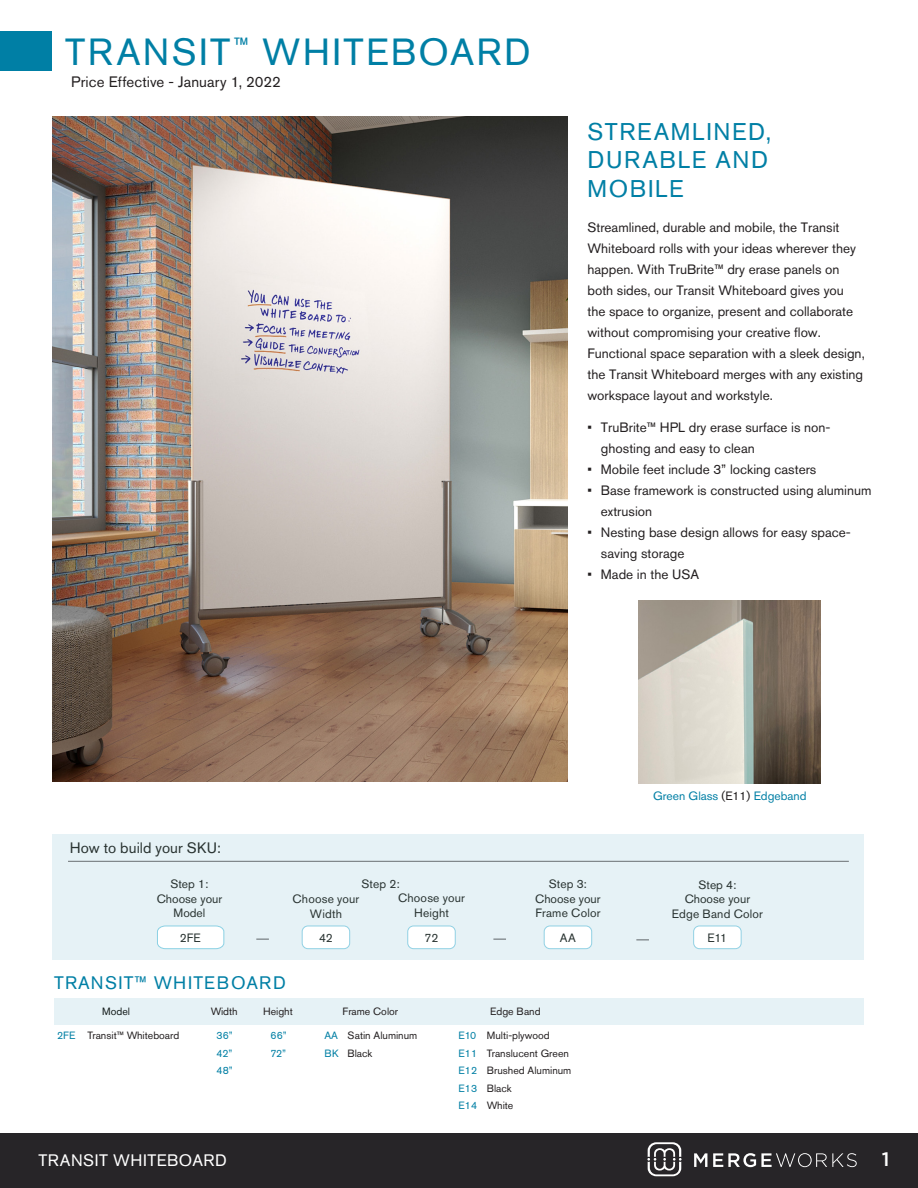
<style>
.page{position:relative;width:918px;height:1188px;background:#fff}
.page>*{position:absolute;margin:0;border:0;box-sizing:border-box;transform-origin:0 0}
.Headline{font:37.5px "Akzidenz Grotesk Pro";letter-spacing:.06em;color:#007fa5}
.Headline-2{font:24px/28.8px "Akzidenz Grotesk Pro";letter-spacing:.065em;color:#007fa5}
.t1{font:500 19.5px "Gotham";color:#fff}
.t2{font:18px "Akzidenz Grotesk Pro";letter-spacing:.06em;color:#007fa5}
.t3{font:16.5px "Akzidenz Grotesk Pro";letter-spacing:.03em;color:#fff}
.Gerenic_Body_Copy{font:15px "Akzidenz Grotesk Pro";letter-spacing:.01em;color:#231f20}
.Headline-3{font:15px "Akzidenz Grotesk Pro";letter-spacing:.005em;color:#293331}
.t4{font:13.5px/21px "Akzidenz Grotesk Pro";color:#231f20}
.Headline-4{font:12px/14.4px "Akzidenz Grotesk Pro";letter-spacing:.01em;color:#293331;text-align:center}
.t5{font:12px "Akzidenz Grotesk Pro";color:#007fa5}
.Gerenic_Body_Copy-2{font:12px "Akzidenz Grotesk Pro";letter-spacing:-.01em;color:#293331}
.t6{font:10.5px "Akzidenz Grotesk Pro";color:#231f20}
.t7{font:10.5px "Akzidenz Grotesk Pro";color:#007fa4}
.t8{font:10.5px "Akzidenz Grotesk Pro";color:#141c1b}
.s1{color:#231f20}
</style>
<div class="page">
<div style="left:0;top:1134px;width:918px;height:54px;background:#272528"></div>
<svg style="left:694px;top:1153px;width:13px;height:14px"></svg>
<svg style="left:713px;top:1153px;width:144px;height:14px"></svg>
<svg style="left:647px;top:1142px;width:35px;height:34px"></svg>
<div style="left:54px;top:998px;width:810px;height:27px;background:#e6f2f6"></div>
<div style="left:53px;top:834px;width:811px;height:126px;background:#e6f2f6"></div>
<hr style="left:68px;top:861px;width:781px;height:1px;background:#696f72">
<div style="left:0;top:31px;width:52px;height:40px;background:#007fa5"></div>
<img style="left:53px;top:117px;width:515px;height:664px">
<img style="left:639px;top:601px;width:182px;height:182px">
<svg style="left:157px;top:925px;width:68px;height:24px;background:#f2f9fb"></svg>
<svg style="left:636px;top:940px;width:13px;height:1px"></svg>
<div style="left:302px;top:926px;width:48px;height:23px;background:#fff;border-radius:6px"></div>
<div style="left:302px;top:926px;width:48px;height:23px;border:1px solid #91d1e4;border-radius:6px"></div>
<div style="left:408px;top:926px;width:47px;height:23px;background:#fff;border-radius:6px"></div>
<div style="left:407px;top:926px;width:49px;height:23px;border:1px solid #91d1e4;border-radius:6px"></div>
<svg style="left:256px;top:939px;width:13px;height:1px"></svg>
<div style="left:544px;top:926px;width:48px;height:23px;background:#fff;border-radius:6px"></div>
<div style="left:544px;top:926px;width:48px;height:23px;border:1px solid #91d1e4;border-radius:6px"></div>
<div style="left:694px;top:926px;width:47px;height:23px;background:#fff;border-radius:6px"></div>
<div style="left:693px;top:926px;width:49px;height:23px;border:1px solid #91d1e4;border-radius:6px"></div>
<svg style="left:493px;top:939px;width:13px;height:1px"></svg>
<p class="Headline" style="left:65px;top:28px;width:467px">TRANSIT<sup>™</sup> WHITEBOARD</p>
<p class="Gerenic_Body_Copy" style="left:71px;top:72px;width:211px">Price Effective - January 1, 2022</p>
<p class="Headline-3" style="left:70px;top:838px;width:153px">How to build your SKU:</p>
<p class="Headline-2" style="left:588px;top:117px;width:185px">STREAMLINED,<br>DURABLE AND<br>MOBILE</p>
<p class="t4" style="left:587px;top:216px;width:279px">Streamlined, durable and mobile, the Transit Whiteboard rolls with your ideas wherever they happen. With TruBrite™ dry erase panels on both sides, our Transit Whiteboard gives you the space to organize, present and collaborate without compromising your creative flow.<br>Functional space separation with a sleek design, the Transit Whiteboard merges with any existing workspace layout and workstyle.</p>
<p class="t4" style="left:601px;top:417px;width:231px;text-indent:-14px">• TruBrite™ HPL dry erase surface is non&shy;ghosting and easy to clean</p>
<p class="t4" style="left:587px;top:459px;width:230px">• Mobile feet include 3” locking casters</p>
<p class="t4" style="left:601px;top:480px;width:272px;text-indent:-14px">• Base framework is constructed using aluminum extrusion</p>
<p class="t4" style="left:601px;top:522px;width:251px;text-indent:-14px">• Nesting base design allows for easy space&shy;saving storage</p>
<p class="t4" style="left:587px;top:564px;width:113px">• Made in the USA</p>
<p class="t5" style="left:653px;top:788px;width:155px">Green Glass <span class="s1">(E11)</span> Edgeband</p>
<p class="Headline-4" style="left:361px;top:876px;width:40px">Step 2:</p>
<p class="Headline-4" style="left:535px;top:877px;width:67px">Step 3:<br>Choose your<br>Frame Color</p>
<p class="Gerenic_Body_Copy-2" style="left:560px;top:930px;width:18px">AA</p>
<p class="Headline-4" style="left:157px;top:877px;width:67px">Step 1:<br>Choose your<br>Model</p>
<p class="Gerenic_Body_Copy-2" style="left:180px;top:930px;width:23px">2FE</p>
<p class="Gerenic_Body_Copy-2" style="left:319px;top:930px;width:15px">42</p>
<p class="Gerenic_Body_Copy-2" style="left:425px;top:930px;width:15px">72</p>
<p class="Headline-4" style="left:293px;top:892px;width:68px">Choose your<br>Width</p>
<p class="Headline-4" style="left:398px;top:891px;width:68px">Choose your<br>Height</p>
<p class="t2" style="left:54px;top:971px;width:233px">TRANSIT™ WHITEBOARD</p>
<p class="t8" style="left:102px;top:1005px;width:29px">Model</p>
<p class="t6" style="left:211px;top:1005px;width:28px">Width</p>
<p class="t6" style="left:263px;top:1005px;width:31px">Height</p>
<p class="t6" style="left:343px;top:1005px;width:57px">Frame Color</p>
<p class="t6" style="left:490px;top:1005px;width:52px">Edge Band</p>
<p class="t7" style="left:57px;top:1029px;width:20px">2FE</p>
<p class="t6" style="left:88px;top:1029px;width:93px">Transit™ Whiteboard</p>
<p class="t7" style="left:216px;top:1029px;width:18px">36”</p>
<p class="t7" style="left:270px;top:1029px;width:18px">66”</p>
<p class="t7" style="left:324px;top:1029px;width:15px">AA</p>
<p class="t6" style="left:348px;top:1029px;width:71px">Satin Aluminum</p>
<p class="t7" style="left:459px;top:1029px;width:19px">E10</p>
<p class="t6" style="left:487px;top:1029px;width:64px">Multi-plywood</p>
<p class="t7" style="left:216px;top:1046px;width:18px">42”</p>
<p class="t7" style="left:270px;top:1046px;width:17px">72”</p>
<p class="t7" style="left:324px;top:1046px;width:16px">BK</p>
<p class="t6" style="left:348px;top:1046px;width:26px">Black</p>
<p class="t7" style="left:459px;top:1046px;width:20px">E11</p>
<p class="t6" style="left:487px;top:1046px;width:84px">Translucent Green</p>
<p class="t7" style="left:216px;top:1064px;width:18px">48”</p>
<p class="t7" style="left:459px;top:1064px;width:20px">E12</p>
<p class="t6" style="left:487px;top:1064px;width:86px">Brushed Aluminum</p>
<p class="t7" style="left:459px;top:1081px;width:20px">E13</p>
<p class="t6" style="left:487px;top:1081px;width:26px">Black</p>
<p class="t7" style="left:459px;top:1098px;width:20px">E14</p>
<p class="t6" style="left:487px;top:1098px;width:28px">White</p>
<p class="Headline-4" style="left:672px;top:878px;width:93px">Step 4:<br>Choose your<br>Edge Band Color</p>
<p class="Gerenic_Body_Copy-2" style="left:708px;top:930px;width:21px">E11</p>
<p class="t3" style="left:38px;top:1150px;width:190px">TRANSIT WHITEBOARD</p>
<h3 class="t1" style="left:882px;top:1148px;width:9px">1</h3>
</div>
